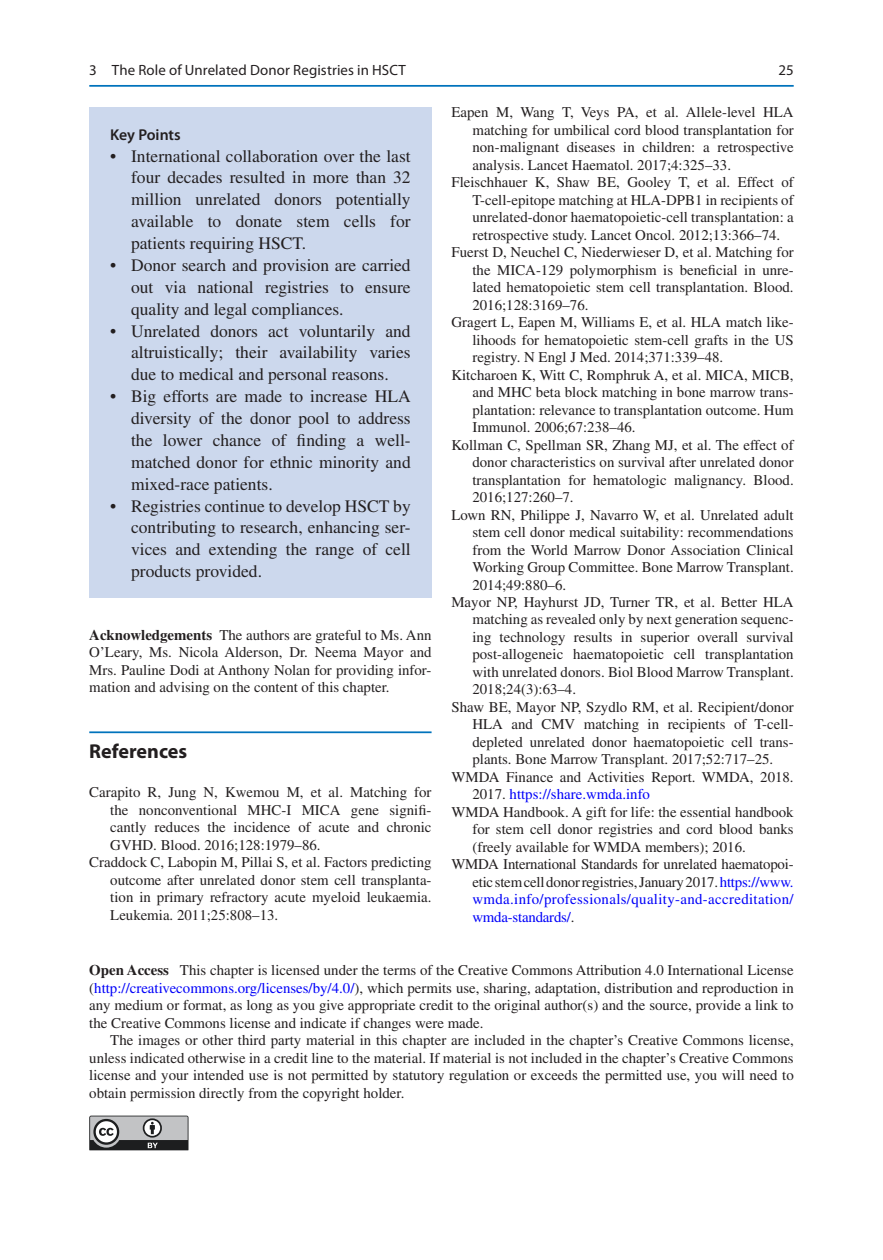
<style>
.page{position:relative;width:883px;height:1260px;background:#fff}
.page>*{position:absolute;margin:0;border:0;box-sizing:border-box;transform-origin:0 0}
.t1{font:700 20.12px "Wslwwl Myriad Pro";color:#231f20}
.t2{font:17.5px/21.9px "Vldhpy Times LT Std";color:#231f20;text-align:justify}
.t3{font:600 15.75px "Tfnfrg Myriad Pro";letter-spacing:-.005em;color:#231f20}
.t4{font:14.88px/17.5px "Vldhpy Times LT Std";color:#231f20;text-align:justify}
.t5{font:14.88px "Vldhpy Times LT Std";letter-spacing:.025em;color:#0000fa}
.t6{font:14.88px "Rblbyd Myriad Pro";letter-spacing:.01em;color:#231f20}
.t7{font:14.88px "Vldhpy Times LT Std";color:#0000fa}
.t8{font:14.88px "Vldhpy Times LT Std";letter-spacing:-.015em;color:#0000fa}
.t9{font:14.88px "Kxfxkc Myriad Pro";color:#231f20}
.s1{font-family:"Jvlytf Times LT Std";font-weight:700}
.s2{color:#231f20}
.s3{color:#0000fa}
</style>
<div class="page">
<hr style="left:89px;top:731px;width:343px;height:2px;background:#0073bc">
<svg style="left:89px;top:1116px;width:100px;height:34px"></svg>
<div style="left:89px;top:107px;width:343px;height:491px;background:#ccd8ed"></div>
<hr style="left:89px;top:85px;width:705px;height:2px;background:#0073bc">
<p class="t6" style="left:89px;top:61px;width:318px">3 The Role of Unrelated Donor Registries in HSCT</p>
<p class="t3" style="left:110px;top:124px;width:72px">Key Points</p>
<p class="t2" style="left:131px;top:145px;width:281px;text-indent:-21px">• International collaboration over the last four decades resulted in more than 32 million unrelated donors potentially available to donate stem cells for patients requiring HSCT.</p>
<p class="t2" style="left:131px;top:254px;width:281px;text-indent:-21px">• Donor search and provision are carried out via national registries to ensure quality and legal compliances.</p>
<p class="t2" style="left:131px;top:320px;width:281px;text-indent:-21px">• Unrelated donors act voluntarily and altruistically; their availability varies due to medical and personal reasons.</p>
<p class="t2" style="left:131px;top:385px;width:281px;text-indent:-21px">• Big efforts are made to increase HLA diversity of the donor pool to address the lower chance of finding a well&shy;matched donor for ethnic minority and mixed-race patients.</p>
<p class="t2" style="left:131px;top:495px;width:281px;text-indent:-21px">• Registries continue to develop HSCT by contributing to research, enhancing ser&shy;vices and extending the range of cell products provided.</p>
<p class="t4" style="left:89px;top:626px;width:344px"><span class="s1">Acknowledgements</span> The authors are grateful to Ms. Ann O’Leary, Ms. Nicola Alderson, Dr. Neema Mayor and Mrs. Pauline Dodi at Anthony Nolan for providing infor&shy;mation and advising on the content of this chapter.</p>
<h1 class="t1" style="left:89px;top:738px;width:99px">References</h1>
<p class="t4" style="left:89px;top:783px;width:344px">Carapito R, Jung N, Kwemou M, et al. Matching for</p>
<p class="t4" style="left:110px;top:801px;width:323px">the nonconventional MHC-I MICA gene signifi-</p>
<p class="t4" style="left:110px;top:818px;width:323px">cantly reduces the incidence of acute and chronic</p>
<p class="t4" style="left:110px;top:836px;width:212px">GVHD. Blood. 2016;128:1979–86.</p>
<p class="t4" style="left:89px;top:853px;width:344px">Craddock C, Labopin M, Pillai S, et al. Factors predicting</p>
<p class="t4" style="left:110px;top:871px;width:323px">outcome after unrelated donor stem cell transplanta-</p>
<p class="t4" style="left:110px;top:888px;width:323px">tion in primary refractory acute myeloid leukaemia.</p>
<p class="t4" style="left:110px;top:906px;width:170px">Leukemia. 2011;25:808–13.</p>
<p class="t9" style="left:778px;top:61px;width:17px">25</p>
<p class="t4" style="left:451px;top:103px;width:344px">Eapen M, Wang T, Veys PA, et al. Allele-level HLA</p>
<p class="t4" style="left:472px;top:121px;width:323px">matching for umbilical cord blood transplantation for</p>
<p class="t4" style="left:472px;top:138px;width:323px">non-malignant diseases in children: a retrospective</p>
<p class="t4" style="left:472px;top:156px;width:260px">analysis. Lancet Haematol. 2017;4:325–33.</p>
<p class="t4" style="left:451px;top:173px;width:344px">Fleischhauer K, Shaw BE, Gooley T, et al. Effect of</p>
<p class="t4" style="left:472px;top:191px;width:323px">T-cell-epitope matching at HLA-DPB1 in recipients of</p>
<p class="t4" style="left:472px;top:208px;width:323px">unrelated-donor haematopoietic-cell transplantation: a</p>
<p class="t4" style="left:472px;top:226px;width:309px">retrospective study. Lancet Oncol. 2012;13:366–74.</p>
<p class="t4" style="left:451px;top:243px;width:344px">Fuerst D, Neuchel C, Niederwieser D, et al. Matching for</p>
<p class="t4" style="left:472px;top:261px;width:323px">the MICA-129 polymorphism is beneficial in unre-</p>
<p class="t4" style="left:472px;top:278px;width:323px">lated hematopoietic stem cell transplantation. Blood.</p>
<p class="t4" style="left:472px;top:296px;width:118px">2016;128:3169–76.</p>
<p class="t4" style="left:451px;top:313px;width:344px">Gragert L, Eapen M, Williams E, et al. HLA match like-</p>
<p class="t4" style="left:472px;top:331px;width:323px">lihoods for hematopoietic stem-cell grafts in the US</p>
<p class="t4" style="left:472px;top:348px;width:252px">registry. N Engl J Med. 2014;371:339–48.</p>
<p class="t4" style="left:451px;top:366px;width:344px">Kitcharoen K, Witt C, Romphruk A, et al. MICA, MICB,</p>
<p class="t4" style="left:472px;top:383px;width:323px">and MHC beta block matching in bone marrow trans-</p>
<p class="t4" style="left:472px;top:401px;width:323px">plantation: relevance to transplantation outcome. Hum</p>
<p class="t4" style="left:472px;top:418px;width:165px">Immunol. 2006;67:238–46.</p>
<p class="t4" style="left:451px;top:436px;width:344px">Kollman C, Spellman SR, Zhang MJ, et al. The effect of</p>
<p class="t4" style="left:472px;top:453px;width:323px">donor characteristics on survival after unrelated donor</p>
<p class="t4" style="left:472px;top:471px;width:323px">transplantation for hematologic malignancy. Blood.</p>
<p class="t4" style="left:472px;top:488px;width:103px">2016;127:260–7.</p>
<p class="t4" style="left:451px;top:506px;width:344px">Lown RN, Philippe J, Navarro W, et al. Unrelated adult</p>
<p class="t4" style="left:472px;top:523px;width:323px">stem cell donor medical suitability: recommendations</p>
<p class="t4" style="left:472px;top:541px;width:323px">from the World Marrow Donor Association Clinical</p>
<p class="t4" style="left:472px;top:558px;width:323px">Working Group Committee. Bone Marrow Transplant.</p>
<p class="t4" style="left:472px;top:576px;width:95px">2014;49:880–6.</p>
<p class="t4" style="left:451px;top:593px;width:344px">Mayor NP, Hayhurst JD, Turner TR, et al. Better HLA</p>
<p class="t4" style="left:472px;top:611px;width:323px">matching as revealed only by next generation sequenc-</p>
<p class="t4" style="left:472px;top:628px;width:323px">ing technology results in superior overall survival</p>
<p class="t4" style="left:472px;top:646px;width:323px">post-allogeneic haematopoietic cell transplantation</p>
<p class="t4" style="left:472px;top:663px;width:323px">with unrelated donors. Biol Blood Marrow Transplant.</p>
<p class="t4" style="left:472px;top:681px;width:105px">2018;24(3):63–4.</p>
<p class="t4" style="left:451px;top:698px;width:344px">Shaw BE, Mayor NP, Szydlo RM, et al. Recipient/donor</p>
<p class="t4" style="left:472px;top:716px;width:323px">HLA and CMV matching in recipients of T-cell-</p>
<p class="t4" style="left:472px;top:733px;width:323px">depleted unrelated donor haematopoietic cell trans-</p>
<p class="t4" style="left:472px;top:751px;width:302px">plants. Bone Marrow Transplant. 2017;52:717–25.</p>
<p class="t4" style="left:451px;top:768px;width:344px">WMDA Finance and Activities Report. WMDA, 2018.</p>
<p class="t7" style="left:472px;top:786px;width:179px"><span class="s2">2017.</span> https://share.wmda.info</p>
<p class="t4" style="left:451px;top:803px;width:344px">WMDA Handbook. A gift for life: the essential handbook</p>
<p class="t4" style="left:472px;top:821px;width:323px">for stem cell donor registries and cord blood banks</p>
<p class="t4" style="left:472px;top:838px;width:275px">(freely available for WMDA members); 2016.</p>
<p class="t4" style="left:451px;top:856px;width:344px">WMDA International Standards for unrelated haematopoi-</p>
<p class="t4" style="left:472px;top:873px;width:323px">etic stem cell donor registries, January 2017. <span class="s3">https://www.</span></p>
<p class="t5" style="left:472px;top:891px;width:323px">wmda.info/professionals/quality-and-accreditation/</p>
<p class="t8" style="left:472px;top:909px;width:103px">wmda-standards/<span class="s2">.</span></p>
<p class="t4" style="left:89px;top:961px;width:706px"><span class="s1">Open Access</span> This chapter is licensed under the terms of the Creative Commons Attribution 4.0 International License (<span class="s3">http://creativecommons.org/licenses/by/4.0/</span>), which permits use, sharing, adaptation, distribution and reproduction in any medium or format, as long as you give appropriate credit to the original author(s) and the source, provide a link to the Creative Commons license and indicate if changes were made.</p>
<p class="t4" style="left:89px;top:1031px;width:706px;text-indent:21px">The images or other third party material in this chapter are included in the chapter’s Creative Commons license, unless indicated otherwise in a credit line to the material. If material is not included in the chapter’s Creative Commons license and your intended use is not permitted by statutory regulation or exceeds the permitted use, you will need to obtain permission directly from the copyright holder.</p>
</div>
